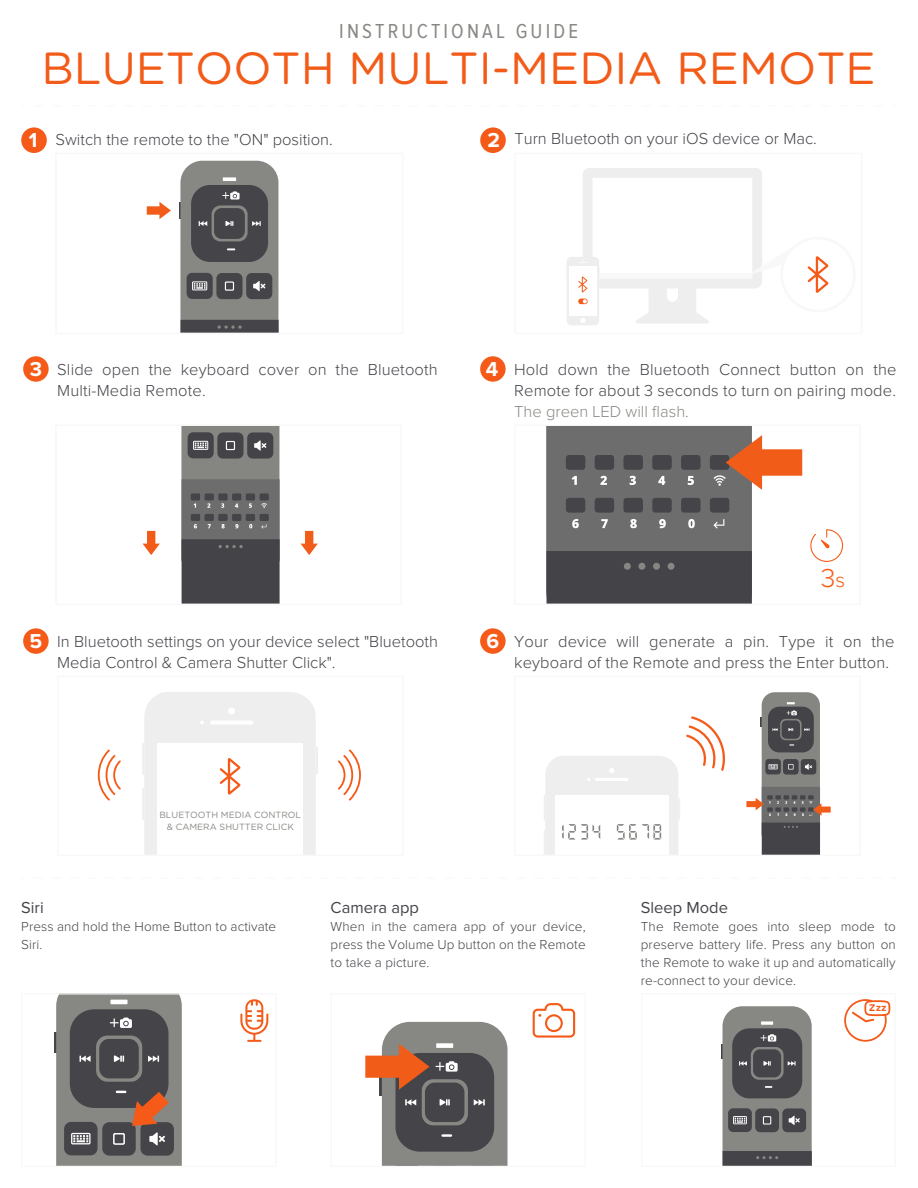
<style>
.page{position:relative;width:918px;height:1188px;background:#fff}
.page>*{position:absolute;margin:0;border:0;box-sizing:border-box;transform-origin:0 0}
.t1{font:45px "Gotham Rounded";color:#f35b19}
.t2{font:300 27px "Proxima Nova";color:#f55a17}
.t3{font:21px "Proxima Nova Cond";letter-spacing:.15em;color:#898884}
.t4{font:700 20.85px "Proxima Nova";color:#fff}
.t5{font:300 16.5px/21px "Proxima Nova";letter-spacing:.01em;color:#45444a}
.t6{font:16.5px "Proxima Nova";color:#45444a}
.t7{font:300 16.5px "Proxima Nova";color:#898884}
.t8{font:300 13.5px/18px "Proxima Nova";letter-spacing:.01em;color:#45444a;text-align:justify}
.t9{font:700 9.6px "Gotham Rounded";color:#f35b19}
.t10{font:9px/12px "Gotham Rounded";color:#898884;text-align:center}
.s1{font-weight:700;font-size:21px;color:#fff}
.s2{font-size:21px}
</style>
<div class="page">
<svg style="left:721px;top:999px;width:170px;height:167px"></svg>
<svg style="left:365px;top:1003px;width:211px;height:163px"></svg>
<svg style="left:54px;top:993px;width:215px;height:173px"></svg>
<svg style="left:544px;top:692px;width:287px;height:163px"></svg>
<div style="left:480px;top:628px;width:26px;height:26px;background:#f55a18;border-radius:50%"></div>
<svg style="left:97px;top:692px;width:264px;height:163px"></svg>
<div style="left:23px;top:628px;width:26px;height:26px;background:#f55a18;border-radius:50%"></div>
<svg style="left:546px;top:426px;width:298px;height:178px"></svg>
<div style="left:480px;top:356px;width:26px;height:26px;background:#f55a18;border-radius:50%"></div>
<svg style="left:142px;top:426px;width:176px;height:178px"></svg>
<div style="left:23px;top:356px;width:26px;height:26px;background:#f55a18;border-radius:50%"></div>
<svg style="left:566px;top:168px;width:263px;height:157px"></svg>
<div style="left:480px;top:127px;width:26px;height:26px;background:#f55a18;border-radius:50%"></div>
<svg style="left:146px;top:160px;width:133px;height:173px"></svg>
<div style="left:21px;top:127px;width:26px;height:26px;background:#f55a18;border-radius:50%"></div>
<p class="t3" style="left:339px;top:20px;width:240px">INSTRUCTIONAL GUIDE</p>
<h1 class="t1" style="left:41px;top:37px;width:836px">BLUETOOTH MULTI-MEDIA REMOTE</h1>
<p class="t5" style="left:29px;top:129px;width:305px"><span class="s1">1</span> Switch the remote to the "ON" position.</p>
<p class="t5" style="left:487px;top:128px;width:331px"><span class="s1">2</span> Turn Bluetooth on your iOS device or Mac.</p>
<p class="t4" style="left:30px;top:357px;width:14px">3</p>
<p class="t5" style="left:57px;top:360px;width:382px">Slide open the keyboard cover on the Bluetooth</p>
<p class="t4" style="left:486px;top:357px;width:14px">4</p>
<p class="t5" style="left:57px;top:381px;width:150px">Multi-Media Remote.</p>
<p class="t5" style="left:514px;top:359px;width:384px">Hold down the Bluetooth Connect button on the<br>Remote for about 3 seconds to turn on pairing mode.</p>
<p class="t7" style="left:514px;top:402px;width:176px">The green LED will flash.</p>
<p class="t4" style="left:30px;top:629px;width:14px">5</p>
<p class="t5" style="left:57px;top:631px;width:382px">In Bluetooth settings on your device select "Bluetooth<br>Media Control &amp; Camera Shutter Click".</p>
<h2 class="t2" style="left:821px;top:563px;width:26px">3<span class="s2">s</span></h2>
<p class="t4" style="left:487px;top:629px;width:14px">6</p>
<p class="t5" style="left:514px;top:631px;width:382px">Your device will generate a pin. Type it on the keyboard of the Remote and press the Enter button.</p>
<p class="t10" style="left:159px;top:809px;width:143px">BLUETOOTH MEDIA CONTROL &amp; CAMERA SHUTTER CLICK</p>
<p class="t6" style="left:21px;top:898px;width:24px">Siri</p>
<p class="t8" style="left:21px;top:918px;width:257px">Press and hold the Home Button to activate<br>Siri.</p>
<p class="t6" style="left:331px;top:898px;width:90px">Camera app</p>
<p class="t8" style="left:331px;top:918px;width:257px">When in the camera app of your device, press the Volume Up button on the Remote to take a picture.</p>
<p class="t6" style="left:641px;top:898px;width:89px">Sleep Mode</p>
<p class="t8" style="left:641px;top:918px;width:257px">The Remote goes into sleep mode to preserve battery life. Press any button on the Remote to wake it up and automatically re-connect to your device.</p>
<p class="t9" style="left:869px;top:1001px;width:19px">Zzz</p>
</div>
